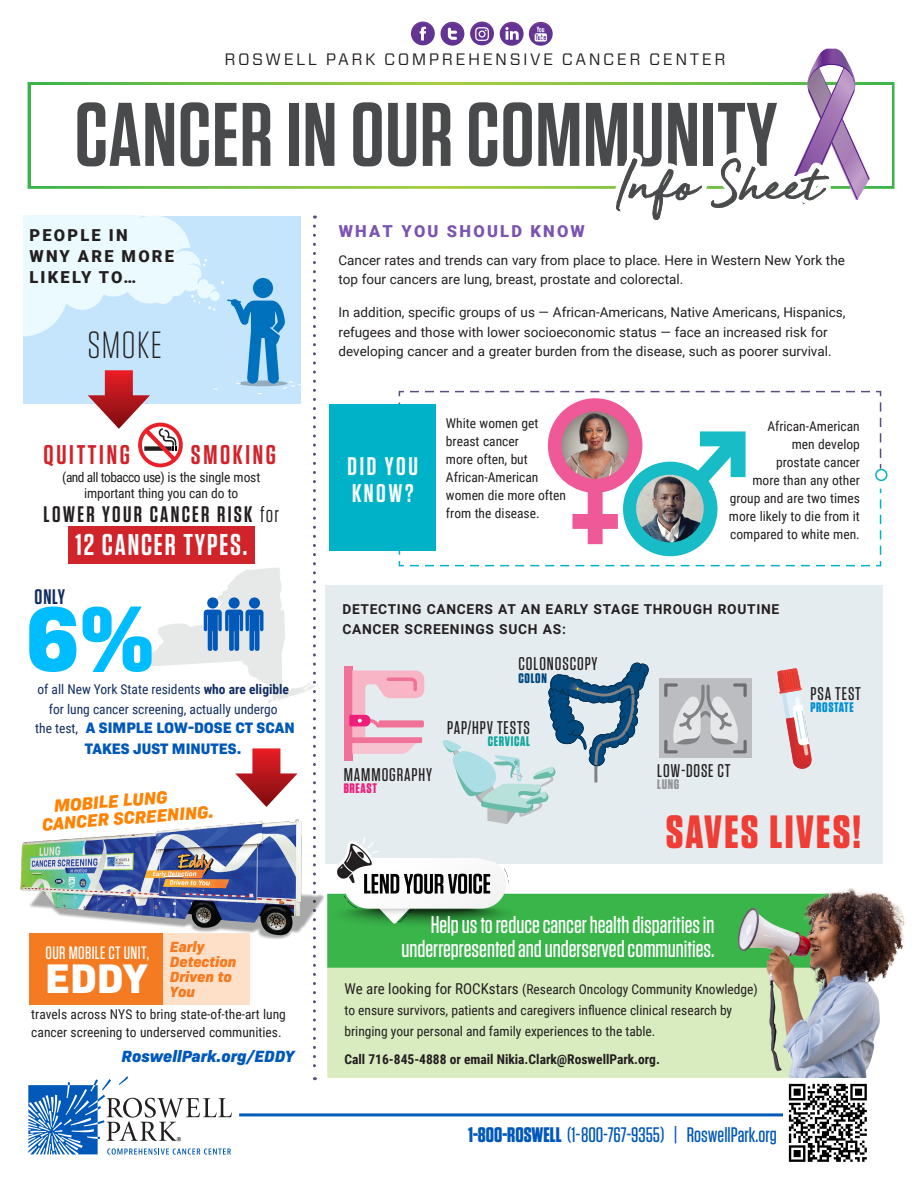
<style>
.page{position:relative;width:918px;height:1188px;background:#fff}
.page>*{position:absolute;margin:0;border:0;box-sizing:border-box;transform-origin:0 0}
.t1{font:800 93px "Bio Sans";color:#00bdff}
.t2{font:600 90px "Tungsten";letter-spacing:.01em;color:#494a4b}
.t3{font:700 46.5px "Tungsten";letter-spacing:.05em;color:#ee3e35}
.t4{font:800 42px "Bio Sans";color:#fff}
.t5{font:300 37.8px "Tungsten";letter-spacing:.04em;color:#231f20}
.t6{font:600 30px "Tungsten";letter-spacing:.06em;color:#fff}
.t7{font:600 27px "Tungsten";letter-spacing:.1em;color:#d1232a}
.t8{font:600 25.5px/27px "Tungsten";letter-spacing:.1em;color:#fff}
.t9{font:500 24px/24px "Tungsten";color:#fff;text-align:right}
.t10{font:600 22.5px "Tungsten";letter-spacing:.1em;color:#231f20}
.t11{font:500 21px "Tungsten";color:#0058b8}
.t12{font:600 21px "Tungsten";color:#122e61}
.t13{font:500 18.45px "Tungsten";letter-spacing:.05em;color:#231f20}
.t14{font:italic 800 18px/17.9px "Bio Sans";color:#ff8200}
.t15{font:500 18px "Tungsten";letter-spacing:.02em;color:#fff}
.t16{font:16.5px "Forza";letter-spacing:.15em;color:#231f20}
.t17{font:900 16.5px/21px "Roboto";letter-spacing:.135em;color:#231f20}
.t18{font:italic 800 16.5px "Bio Sans";color:#0058b8}
.t19{font:900 16.5px "Roboto";letter-spacing:.135em;color:#7a54b1}
.t20{font:800 15.45px "Bio Sans";color:#0058b8}
.t21{font:italic 800 15px/15px "Bio Sans";color:#f47b21}
.t22{font:700 13.8px/20px "Roboto";letter-spacing:.05em;color:#231f20}
.t23{font:700 13.8px "Tungsten";letter-spacing:.05em;color:#12a79d}
.t24{font:700 13.8px "Tungsten";letter-spacing:.05em;color:#008fd5}
.t25{font:700 13.8px "Tungsten";letter-spacing:.05em;color:#ee1e7b}
.t26{font:700 13.8px "Tungsten";letter-spacing:.05em;color:#01487e}
.t27{font:700 13.8px "Tungsten";color:#939598}
.t28{font:13.5px/18px "Roboto Condensed";color:#231f20}
.t29{font:13.5px/19.5px "Roboto";color:#231f20}
.t30{font:13.5px/19.5px "Roboto Condensed";color:#122e61;text-align:center}
.t31{font:700 13.5px "Roboto Condensed";color:#231f20}
.t32{font:13.5px "Roboto Condensed";letter-spacing:-.04em;color:#231f20}
.s1{font-weight:400}
.s2{font-weight:700}
.s3{font-size:15px}
</style>
<div class="page">
<div style="left:325px;top:585px;width:557px;height:279px;background:#e5ecf0"></div>
<div style="left:659px;top:679px;width:93px;height:79px;background:#bcbdc0"></div>
<svg style="left:664px;top:683px;width:83px;height:70px"></svg>
<div style="left:344px;top:666px;width:8px;height:95px;background:#f17298"></div>
<svg style="left:349px;top:670px;width:75px;height:84px"></svg>
<svg style="left:777px;top:668px;width:35px;height:101px"></svg>
<svg style="left:442px;top:662px;width:207px;height:162px"></svg>
<div style="left:28px;top:82px;width:867px;height:107px;background:#fff;border:6px solid #fff"></div>
<div style="left:441px;top:22px;width:23px;height:23px;background:#613393;border-radius:50%"></div>
<img style="left:441px;top:23px;width:22px;height:11px">
<svg style="left:448px;top:23px;width:9px;height:17px"></svg>
<div style="left:470px;top:22px;width:24px;height:23px;background:#613393;border-radius:50%"></div>
<img style="left:471px;top:24px;width:22px;height:5px">
<div style="left:411px;top:22px;width:24px;height:23px;background:#613393;border-radius:50%"></div>
<img style="left:412px;top:22px;width:21px;height:12px">
<svg style="left:420px;top:22px;width:6px;height:18px"></svg>
<div style="left:500px;top:22px;width:24px;height:23px;background:#613393;border-radius:50%"></div>
<img style="left:501px;top:24px;width:21px;height:4px">
<svg style="left:505px;top:23px;width:14px;height:17px"></svg>
<div style="left:529px;top:22px;width:24px;height:23px;background:#613393;border-radius:50%"></div>
<img style="left:530px;top:23px;width:21px;height:6px">
<svg style="left:535px;top:23px;width:12px;height:19px"></svg>
<svg style="left:475px;top:22px;width:14px;height:19px"></svg>
<hr style="left:239px;top:1113px;width:610px;height:3px;background:#0058b8">
<div style="left:783px;top:1080px;width:90px;height:85px;background:#fff"></div>
<img style="left:788px;top:1083px;width:79px;height:79px">
<svg style="left:611px;top:49px;width:259px;height:171px"></svg>
<img style="left:327px;top:837px;width:578px;height:241px">
<svg style="left:23px;top:216px;width:295px;height:939px"></svg>
<div style="left:29px;top:933px;width:134px;height:71px;background:#f47b21"></div>
<div style="left:163px;top:933px;width:86px;height:71px;background:#fde0c7"></div>
<svg style="left:398px;top:390px;width:484px;height:177px"></svg>
<div style="left:329px;top:405px;width:107px;height:146px;background:#00b2c8"></div>
<div style="left:875px;top:469px;width:12px;height:12px;border:2px solid #00b2c8;border-radius:50%"></div>
<p class="t16" style="left:224px;top:48px;width:503px">ROSWELL PARK COMPREHENSIVE CANCER CENTER</p>
<p class="t2" style="left:75px;top:87px;width:704px">CANCER IN OUR COMMUNITY</p>
<p class="t17" style="left:29px;top:224px;width:146px">PEOPLE IN<br>WNY ARE MORE<br>LIKELY TO…</p>
<p class="t5" style="left:87px;top:326px;width:76px">SMOKE</p>
<p class="t7" style="left:44px;top:440px;width:88px">QUITTING</p>
<p class="t7" style="left:191px;top:440px;width:87px">SMOKING</p>
<p class="t32" style="left:62px;top:468px;width:200px">(and all tobacco use) is the single most</p>
<p class="t28" style="left:84px;top:484px;width:156px">important thing you can do to</p>
<p class="t10" style="left:44px;top:503px;width:237px">LOWER YOUR CANCER RISK <span class="s1">for</span></p>
<p class="t6" style="left:75px;top:529px;width:173px">12 CANCER TYPES.</p>
<p class="t12" style="left:35px;top:585px;width:32px">ONLY</p>
<p class="t1" style="left:25px;top:566px;width:131px">6%</p>
<p class="t30" style="left:37px;top:679px;width:253px">of all New York State residents <span class="s2">who are eligible </span>for lung cancer screening, actually undergo</p>
<p class="t30" style="left:35px;top:718px;width:44px">the test,</p>
<p class="t20" style="left:86px;top:716px;width:210px">A SIMPLE LOW-DOSE CT SCAN</p>
<p class="t20" style="left:85px;top:737px;width:158px">TAKES JUST MINUTES.</p>
<p class="t14" style="left:40px;top:796px;width:174px;text-indent:13px;rotate:-4deg">MOBILE LUNG<br>CANCER SCREENING.</p>
<p class="t15" style="left:46px;top:943px;width:105px">OUR MOBILE CT UNIT,</p>
<p class="t4" style="left:45px;top:946px;width:103px">EDDY</p>
<p class="t21" style="left:170px;top:938px;width:68px">Early<br>Detection<br>Driven to<br>You</p>
<p class="t28" style="left:31px;top:1005px;width:256px">travels across NYS to bring state-of-the-art lung cancer screening to underserved communities.</p>
<p class="t18" style="left:122px;top:1043px;width:174px">RoswellPark.org/EDDY</p>
<p class="t19" style="left:339px;top:220px;width:248px">WHAT YOU SHOULD KNOW</p>
<p class="t29" style="left:338px;top:250px;width:508px">Cancer rates and trends can vary from place to place. Here in Western New York the top four cancers are lung, breast, prostate and colorectal.</p>
<p class="t29" style="left:338px;top:302px;width:509px">In addition, specific groups of us — African-Americans, Native Americans, Hispanics, refugees and those with lower socioeconomic status — face an increased risk for developing cancer and a greater burden from the disease, such as poorer survival.</p>
<p class="t8" style="left:348px;top:453px;width:72px">DID YOU<br>KNOW?</p>
<p class="t28" style="left:446px;top:414px;width:122px">White women get breast cancer<br>more often, but<br>African-American women die more often from the disease.</p>
<p class="t28" style="left:729px;top:417px;width:132px;text-align:right">African-American<br>men develop<br>prostate cancer<br>more than any other group and are two times more likely to die from it compared to white men.</p>
<p class="t22" style="left:342px;top:599px;width:439px">DETECTING CANCERS AT AN EARLY STAGE THROUGH ROUTINE<br>CANCER SCREENINGS SUCH AS:</p>
<p class="t13" style="left:344px;top:765px;width:90px">MAMMOGRAPHY</p>
<p class="t25" style="left:344px;top:781px;width:35px">BREAST</p>
<p class="t13" style="left:518px;top:654px;width:80px">COLONOSCOPY</p>
<p class="t26" style="left:518px;top:670px;width:30px">COLON</p>
<p class="t13" style="left:447px;top:718px;width:84px">PAP/HPV TESTS</p>
<p class="t23" style="left:488px;top:734px;width:44px">CERVICAL</p>
<p class="t13" style="left:657px;top:761px;width:75px">LOW-DOSE CT</p>
<p class="t27" style="left:657px;top:777px;width:24px">LUNG</p>
<p class="t13" style="left:810px;top:684px;width:52px">PSA TEST</p>
<p class="t24" style="left:810px;top:700px;width:45px">PROSTATE</p>
<p class="t3" style="left:666px;top:807px;width:197px">SAVES LIVES!</p>
<p class="t9" style="left:401px;top:913px;width:315px">Help us to reduce cancer health disparities in underrepresented and underserved communities.</p>
<p class="t28" style="left:345px;top:978px;width:415px;line-height:21px"><span class="s3">We are looking for ROCKstars</span> (Research Oncology Community Knowledge) to ensure survivors, patients and caregivers influence clinical research by bringing your personal and family experiences to the table.</p>
<p class="t31" style="left:345px;top:1050px;width:317px">Call 716-845-4888 or email Nikia.Clark@RoswellPark.org.</p>
<p class="t11" style="left:468px;top:1124px;width:310px"><span class="s2">1-800-ROSWELL</span> (1-800-767-9355) | RoswellPark.org</p>
</div>
